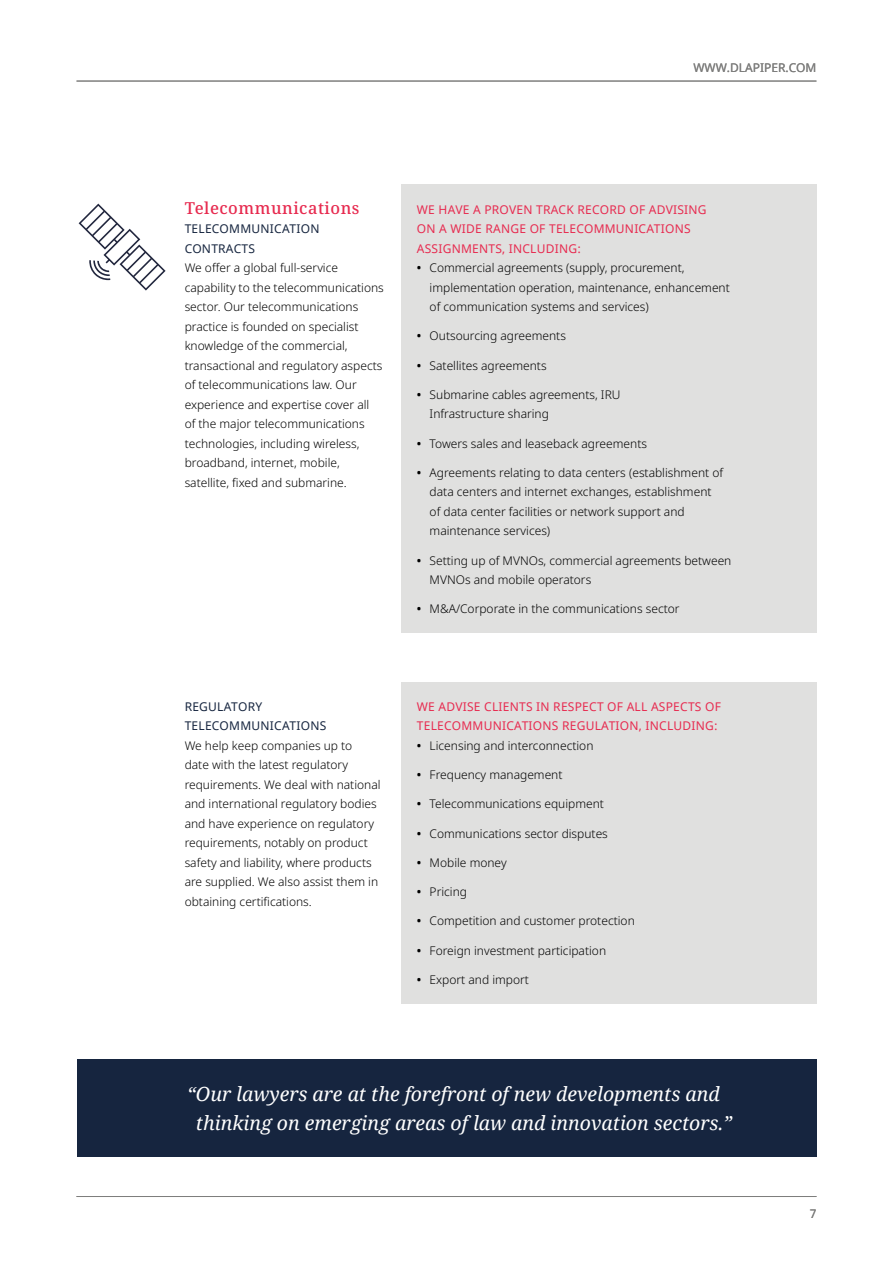
<style>
.page{position:relative;width:893px;height:1263px;background:#fff}
.page>*{position:absolute;margin:0;border:0;box-sizing:border-box;transform-origin:0 0}
.t1{font:italic 19.5px/29.2px "Noto Serif";color:#fff}
.t2{font:500 16.5px "Noto Serif";letter-spacing:.03em;color:#e72a4f}
.t3{font:300 12px/19.5px "Noto Sans";color:#000}
.t4{font:12px/19.5px "Noto Sans";letter-spacing:.02em;color:#e72a4f}
.t5{font:12px/19.5px "Noto Sans";letter-spacing:.02em;color:#16253f}
.t6{font:12px "Noto Sans";color:#7e7e7d}
.s1{font-weight:600}
</style>
<div class="page">
<hr style="left:77px;top:1196px;width:739px;height:1px;background:#7e7e7d">
<hr style="left:77px;top:81px;width:739px;height:1px;background:#7e7e7d">
<div style="left:401px;top:682px;width:415px;height:321px;background:#e0e0df"></div>
<div style="left:77px;top:1059px;width:739px;height:98px;background:#16253f"></div>
<div style="left:401px;top:184px;width:415px;height:449px;background:#e0e0df"></div>
<svg style="left:79px;top:204px;width:87px;height:87px"></svg>
<p class="t6" style="left:693px;top:60px;width:125px">WWW.DLAPIPER.COM</p>
<h2 class="t2" style="left:185px;top:196px;width:176px">Telecommunications</h2>
<p class="t5" style="left:185px;top:219px;width:136px">TELECOMMUNICATION<br>CONTRACTS</p>
<p class="t3" style="left:185px;top:258px;width:201px">We offer a global full-service capability to the telecommunications sector. Our telecommunications practice is founded on specialist knowledge of the commercial, transactional and regulatory aspects of telecommunications law. Our experience and expertise cover all<br>of the major telecommunications technologies, including wireless, broadband, internet, mobile, satellite, fixed and submarine.</p>
<p class="t4" style="left:417px;top:200px;width:291px">WE HAVE A PROVEN TRACK RECORD OF ADVISING<br>ON A WIDE RANGE OF TELECOMMUNICATIONS<br>ASSIGNMENTS, INCLUDING:</p>
<p class="t3" style="left:430px;top:258px;width:302px;text-indent:-13px"><span class="s1">•</span> Commercial agreements (supply, procurement, implementation operation, maintenance, enhancement of communication systems and services)</p>
<p class="t3" style="left:417px;top:326px;width:151px"><span class="s1">•</span> Outsourcing agreements</p>
<p class="t3" style="left:417px;top:356px;width:131px"><span class="s1">•</span> Satellites agreements</p>
<p class="t3" style="left:430px;top:385px;width:192px;text-indent:-13px"><span class="s1">•</span> Submarine cables agreements, IRU<br>Infrastructure sharing</p>
<p class="t3" style="left:417px;top:434px;width:232px"><span class="s1">•</span> Towers sales and leaseback agreements</p>
<p class="t3" style="left:430px;top:463px;width:295px;text-indent:-13px"><span class="s1">•</span> Agreements relating to data centers (establishment of data centers and internet exchanges, establishment of data center facilities or network support and maintenance services)</p>
<p class="t3" style="left:430px;top:551px;width:303px;text-indent:-13px"><span class="s1">•</span> Setting up of MVNOs, commercial agreements between<br>MVNOs and mobile operators</p>
<p class="t3" style="left:417px;top:600px;width:264px"><span class="s1">•</span> M&amp;A/Corporate in the communications sector</p>
<p class="t5" style="left:185px;top:697px;width:143px">REGULATORY<br>TELECOMMUNICATIONS</p>
<p class="t3" style="left:185px;top:736px;width:197px">We help keep companies up to<br>date with the latest regulatory requirements. We deal with national and international regulatory bodies and have experience on regulatory requirements, notably on product safety and liability, where products are supplied. We also assist them in obtaining certifications.</p>
<p class="t4" style="left:417px;top:697px;width:306px">WE ADVISE CLIENTS IN RESPECT OF ALL ASPECTS OF<br>TELECOMMUNICATIONS REGULATION, INCLUDING:</p>
<p class="t3" style="left:417px;top:736px;width:178px"><span class="s1">•</span> Licensing and interconnection</p>
<p class="t3" style="left:417px;top:765px;width:147px"><span class="s1">•</span> Frequency management</p>
<p class="t3" style="left:417px;top:795px;width:189px"><span class="s1">•</span> Telecommunications equipment</p>
<p class="t3" style="left:417px;top:824px;width:193px"><span class="s1">•</span> Communications sector disputes</p>
<p class="t3" style="left:417px;top:853px;width:91px"><span class="s1">•</span> Mobile money</p>
<p class="t3" style="left:417px;top:882px;width:52px"><span class="s1">•</span> Pricing</p>
<p class="t3" style="left:417px;top:912px;width:219px"><span class="s1">•</span> Competition and customer protection</p>
<p class="t3" style="left:417px;top:941px;width:191px"><span class="s1">•</span> Foreign investment participation</p>
<p class="t3" style="left:417px;top:970px;width:114px"><span class="s1">•</span> Export and import</p>
<h1 class="t1" style="left:196px;top:1078px;width:538px;text-indent:-9px">“Our lawyers are at the forefront of new developments and thinking on emerging areas of law and innovation sectors.”</h1>
<p class="t6" style="left:810px;top:1205px;width:8px">7</p>
</div>
